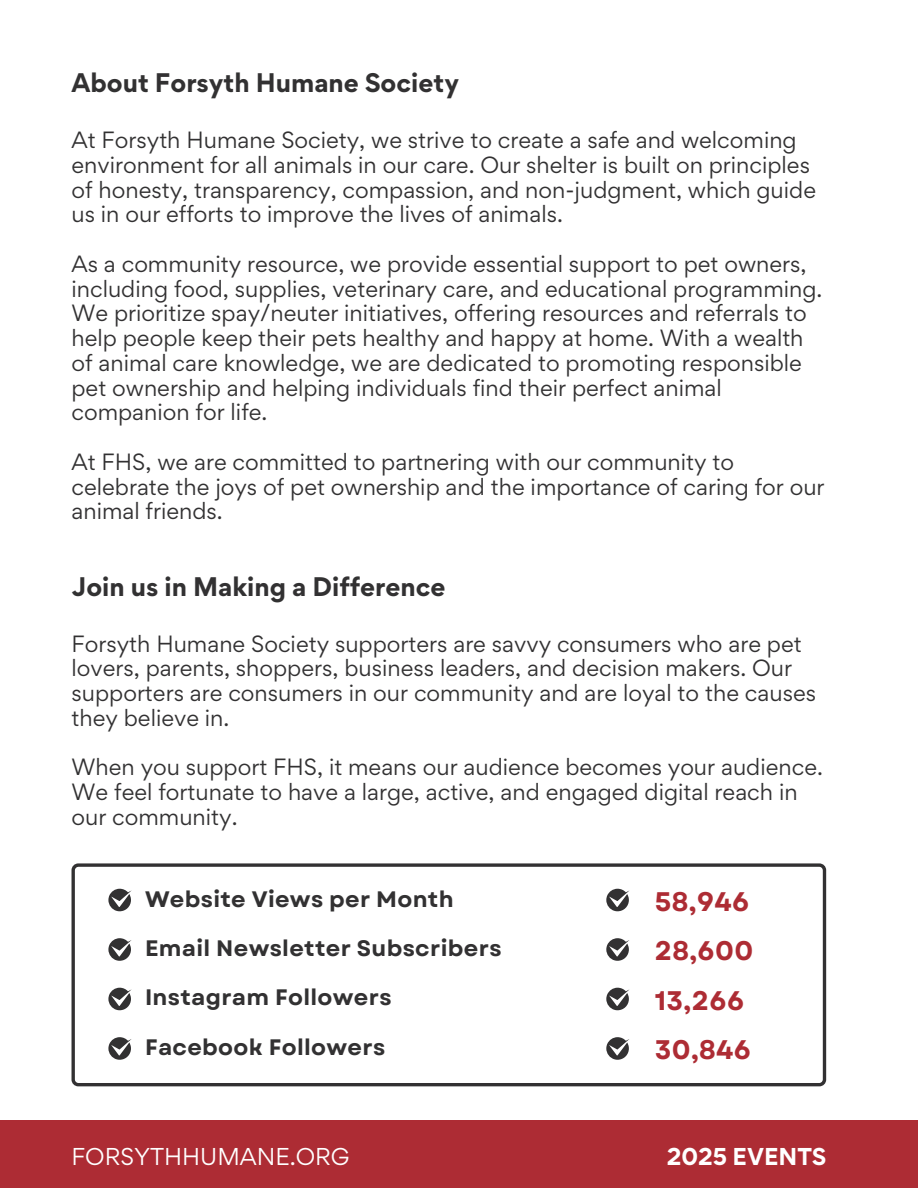
<style>
.page{position:relative;width:918px;height:1188px;background:#fff}
.page>*{position:absolute;margin:0;border:0;box-sizing:border-box;transform-origin:0 0}
.t1{font:700 26.85px "Garet";letter-spacing:.015em;color:#ad2c34}
.t2{font:700 24px "Gordita";color:#323132}
.t3{font:700 22.35px "Garet";letter-spacing:.015em;color:#323132}
.t4{font:21.75px "Gordita";color:#fff}
.t5{font:700 21.75px "Gordita";color:#fff}
.t6{font:21px/24.8px "Gordita";color:#323132}
</style>
<div class="page">
<div style="left:0;top:1120px;width:918px;height:68px;background:#ad2c34"></div>
<svg style="left:72px;top:863px;width:754px;height:223px"></svg>
<svg style="left:108px;top:889px;width:24px;height:22px"></svg>
<svg style="left:606px;top:889px;width:24px;height:22px"></svg>
<svg style="left:108px;top:938px;width:24px;height:23px"></svg>
<svg style="left:606px;top:938px;width:24px;height:23px"></svg>
<svg style="left:108px;top:988px;width:24px;height:22px"></svg>
<svg style="left:606px;top:988px;width:24px;height:22px"></svg>
<svg style="left:108px;top:1037px;width:24px;height:23px"></svg>
<svg style="left:606px;top:1037px;width:24px;height:23px"></svg>
<h4 class="t2" style="left:71px;top:66px;width:389px">About Forsyth Humane Society</h4>
<p class="t6" style="left:71px;top:127px;width:746px">At Forsyth Humane Society, we strive to create a safe and welcoming environment for all animals in our care. Our shelter is built on principles of honesty, transparency, compassion, and non-judgment, which guide us in our efforts to improve the lives of animals.</p>
<p class="t6" style="left:71px;top:251px;width:753px">As a community resource, we provide essential support to pet owners, including food, supplies, veterinary care, and educational programming.<br>We prioritize spay/neuter initiatives, offering resources and referrals to help people keep their pets healthy and happy at home. With a wealth of animal care knowledge, we are dedicated to promoting responsible pet ownership and helping individuals find their perfect animal companion for life.</p>
<p class="t6" style="left:71px;top:449px;width:755px">At FHS, we are committed to partnering with our community to celebrate the joys of pet ownership and the importance of caring for our animal friends.</p>
<h4 class="t2" style="left:71px;top:570px;width:376px">Join us in Making a Difference</h4>
<p class="t6" style="left:71px;top:631px;width:746px">Forsyth Humane Society supporters are savvy consumers who are pet lovers, parents, shoppers, business leaders, and decision makers. Our supporters are consumers in our community and are loyal to the causes they believe in.</p>
<p class="t6" style="left:71px;top:755px;width:753px">When you support FHS, it means our audience becomes your audience.<br>We feel fortunate to have a large, active, and engaged digital reach in our community.</p>
<p class="t3" style="left:145px;top:883px;width:310px">Website Views per Month</p>
<h4 class="t1" style="left:655px;top:882px;width:96px">58,946</h4>
<p class="t3" style="left:145px;top:932px;width:358px">Email Newsletter Subscribers</p>
<h4 class="t1" style="left:655px;top:932px;width:100px">28,600</h4>
<p class="t3" style="left:145px;top:981px;width:248px">Instagram Followers</p>
<h4 class="t1" style="left:655px;top:981px;width:91px">13,266</h4>
<p class="t3" style="left:145px;top:1031px;width:242px">Facebook Followers</p>
<h4 class="t1" style="left:655px;top:1031px;width:98px">30,846</h4>
<h1 class="t4" style="left:71px;top:1142px;width:280px">FORSYTHHUMANE.ORG</h1>
<p class="t5" style="left:667px;top:1142px;width:161px">2025 EVENTS</p>
</div>
